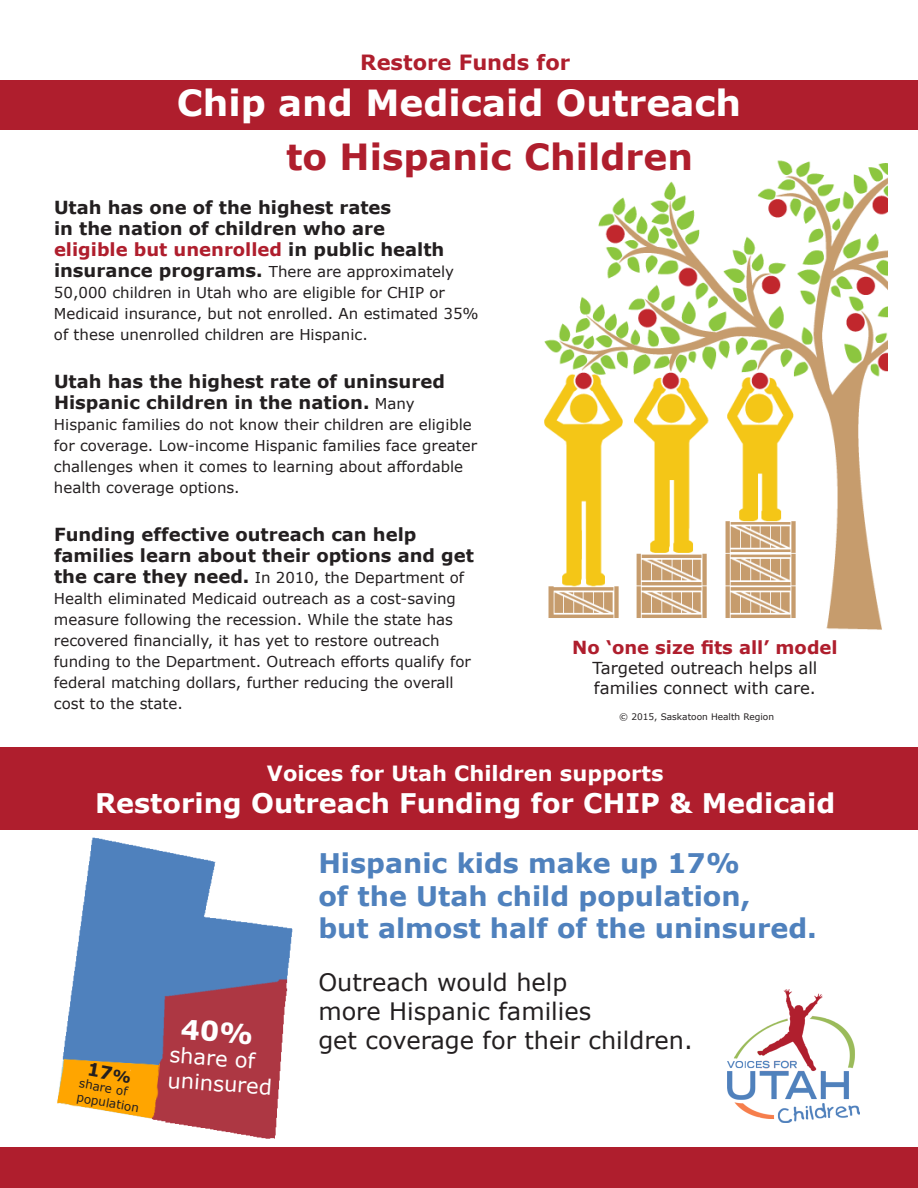
<style>
.page{position:relative;width:918px;height:1188px;background:#fff}
.page>*{position:absolute;margin:0;border:0;box-sizing:border-box;transform-origin:0 0}
.t1{font:700 36px "Verdana";color:#fff}
.t2{font:700 36px "Verdana";color:#af1e2d}
.t3{font:700 27px/32.4px "Verdana";color:#4f81bd}
.t4{font:700 27px "Verdana";color:#fff}
.t5{font:24px/28.8px "Verdana";color:#231f20}
.t6{font:700 21px "Verdana";color:#fff}
.t7{font:21px/25.2px "Verdana";color:#fff}
.t8{font:700 21px "Verdana";color:#af1e2d}
.t9{font:700 18px/21px "Verdana";color:#231f20}
.t10{font:700 18px "Verdana";color:#af1e2d}
.t11{font:16.5px/19.8px "Verdana";color:#231f20}
.t12{font:15px/21px "Verdana";color:#231f20}
.t13{font:12px/14.4px "Verdana";color:#231f20}
.t14{font:9px "Verdana";color:#231f20}
.s1{color:#af1e2d}
.s2{font-weight:700;font-size:18px}
.s3{font-weight:400;font-size:15px}
</style>
<div class="page">
<img style="left:544px;top:160px;width:344px;height:470px">
<div style="left:0;top:80px;width:918px;height:50px;background:#af1e2d"></div>
<img style="left:727px;top:990px;width:132px;height:132px">
<div style="left:0;top:747px;width:918px;height:82px;background:#af1e2d"></div>
<div style="left:0;top:1148px;width:918px;height:40px;background:#af1e2d"></div>
<img style="left:43px;top:837px;width:257px;height:311px">
<svg style="left:89px;top:1063px;width:42px;height:20px"></svg>
<div style="left:181px;top:1019px;width:71px;height:25px;background:#ad3743"></div>
<h3 class="t8" style="left:360px;top:48px;width:211px">Restore Funds for</h3>
<h1 class="t1" style="left:177px;top:77px;width:566px">Chip and Medicaid Outreach</h1>
<h1 class="t2" style="left:286px;top:132px;width:408px">to Hispanic Children</h1>
<p class="t9" style="left:54px;top:196px;width:392px">Utah has one of the highest rates<br>in the nation of children who are <span class="s1">eligible but unenrolled</span> in public health</p>
<p class="t12" style="left:54px;top:260px;width:426px"><span class="s2">insurance programs.</span> There are approximately 50,000 children in Utah who are eligible for CHIP or Medicaid insurance, but not enrolled. An estimated 35% of these unenrolled children are Hispanic.</p>
<p class="t9" style="left:54px;top:370px;width:392px">Utah has the highest rate of uninsured<br>Hispanic children in the nation. <span class="s3">Many</span></p>
<p class="t12" style="left:54px;top:413px;width:425px">Hispanic families do not know their children are eligible for coverage. Low-income Hispanic families face greater challenges when it comes to learning about affordable health coverage options.</p>
<p class="t9" style="left:54px;top:523px;width:421px">Funding effective outreach can help families learn about their options and get</p>
<p class="t12" style="left:54px;top:566px;width:418px"><span class="s2">the care they need.</span> In 2010, the Department of Health eliminated Medicaid outreach as a cost-saving measure following the recession. While the state has recovered financially, it has yet to restore outreach funding to the Department. Outreach efforts qualify for federal matching dollars, further reducing the overall cost to the state.</p>
<p class="t10" style="left:572px;top:635px;width:267px">No ‘one size fits all’ model</p>
<p class="t11" style="left:593px;top:658px;width:226px">Targeted outreach helps all families connect with care.</p>
<p class="t14" style="left:619px;top:710px;width:156px">© 2015, Saskatoon Health Region</p>
<h3 class="t6" style="left:267px;top:758px;width:398px">Voices for Utah Children supports</h3>
<h2 class="t4" style="left:95px;top:784px;width:742px">Restoring Outreach Funding for CHIP &amp; Medicaid</h2>
<h2 class="t3" style="left:318px;top:847px;width:500px">Hispanic kids make up 17%<br>of the Utah child population,<br>but almost half of the uninsured.</h2>
<h3 class="t5" style="left:318px;top:968px;width:376px">Outreach would help<br>more Hispanic families<br>get coverage for their children.</h3>
<h3 class="t7" style="left:170px;top:1042px;width:106px;rotate:4deg">share of uninsured</h3>
<p class="t13" style="left:81px;top:1076px;width:65px;rotate:10deg">share of population</p>
</div>
